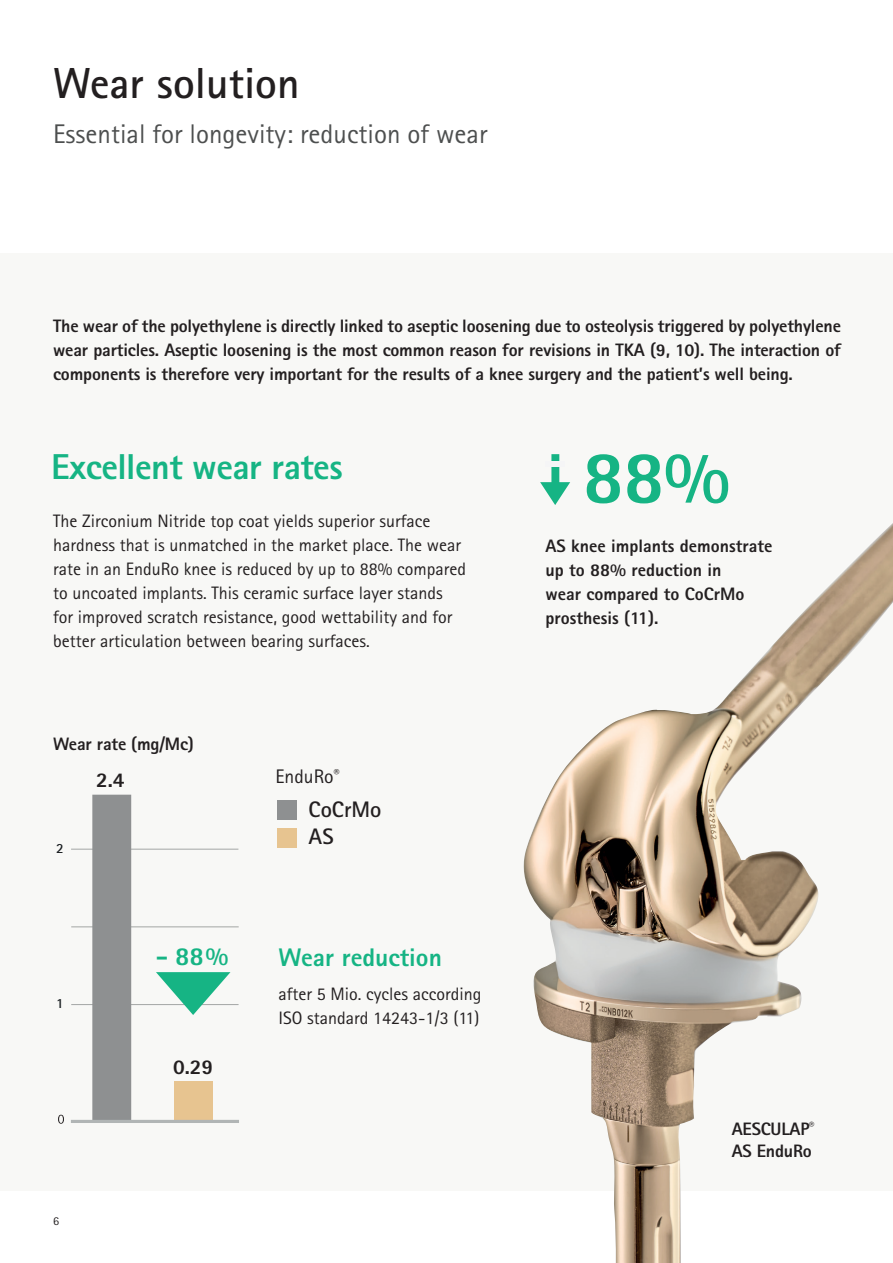
<style>
.page{position:relative;width:893px;height:1263px;background:#fff}
.page>*{position:absolute;margin:0;border:0;box-sizing:border-box;transform-origin:0 0}
.t1{font:800 75px "Rotis Sans Serif Pro";color:#16b484}
.t2{font:700 43.5px "Rotis Sans Serif Pro";color:#231f20}
.t3{font:800 36px "Rotis Sans Serif Pro";letter-spacing:-.015em;color:#16b484}
.t4{font:27px "Rotis Sans Serif Pro";color:#4d4f4f}
.t5{font:800 25.95px "Rotis Sans Serif Pro";color:#16b484}
.t6{font:800 25.5px "Rotis Sans Serif Pro";color:#16b484}
.t7{font:700 22.5px/27px "Rotis Sans Serif Pro";color:#231f20}
.t8{font:800 21px "Rotis Sans Serif Pro";color:#231f20}
.t9{font:19.65px "Rotis Sans Serif Pro";color:#231f20}
.t10{font:800 18px/24px "Rotis Sans Serif Pro";letter-spacing:-.01em;color:#231f20}
.t11{font:18px/24px "Rotis Sans Serif Pro";color:#231f20}
.t12{font:700 14.1px "Rotis Sans Serif Pro";color:#1a1e21}
.t13{font:12px "Rotis Sans Serif Pro";color:#231f20}
.s1{font-size:26.7px}
</style>
<div class="page">
<div style="left:0;top:253px;width:893px;height:938px;background:#f8f8f6"></div>
<img style="left:523px;top:523px;width:370px;height:740px">
<svg style="left:540px;top:482px;width:30px;height:23px"></svg>
<div style="left:551px;top:454px;width:8px;height:32px;background:#16b484"></div>
<div style="left:545px;top:460px;width:20px;height:6px;background:#f5f5f6"></div>
<hr style="left:71px;top:1004px;width:168px;height:1px;background:#a3a6a5">
<hr style="left:71px;top:926px;width:168px;height:1px;background:#a3a6a5">
<hr style="left:71px;top:849px;width:167px;height:1px;background:#a3a6a5">
<svg style="left:58px;top:1115px;width:6px;height:9px"></svg>
<div style="left:277px;top:828px;width:19px;height:19px;background:#e7c490"></div>
<div style="left:277px;top:801px;width:19px;height:19px;background:#8e9091"></div>
<div style="left:174px;top:1081px;width:39px;height:39px;background:#e7c490"></div>
<div style="left:92px;top:795px;width:39px;height:325px;background:#8e9091"></div>
<svg style="left:156px;top:972px;width:74px;height:43px"></svg>
<hr style="left:71px;top:1120px;width:168px;height:3px;background:#b1b5b5">
<h2 class="t2" style="left:53px;top:56px;width:248px">Wear solution</h2>
<h3 class="t4" style="left:53px;top:118px;width:436px">Essential for longevity: reduction of wear</h3>
<p class="t10" style="left:53px;top:314px;width:789px;text-align:justify">The wear of the polyethylene is directly linked to aseptic loosening due to osteolysis triggered by polyethylene wear particles. Aseptic loosening is the most common reason for revisions in TKA (9, 10). The interaction of components is therefore very important for the results of a knee surgery and the patient’s well being.</p>
<h3 class="t3" style="left:51px;top:444px;width:293px">Excellent wear rates</h3>
<p class="t11" style="left:53px;top:509px;width:414px">The Zirconium Nitride top coat yields superior surface hardness that is unmatched in the market place. The wear rate in an EnduRo knee is reduced by up to 88% compared to uncoated implants. This ceramic surface layer stands for improved scratch resistance, good wettability and for better articulation between bearing surfaces.</p>
<p class="t10" style="left:53px;top:732px;width:142px">Wear rate (mg/Mc)</p>
<p class="t12" style="left:56px;top:839px;width:9px">2</p>
<p class="t8" style="left:96px;top:767px;width:30px">2.4</p>
<p class="t12" style="left:56px;top:994px;width:9px">1</p>
<h3 class="t5" style="left:156px;top:940px;width:74px"><span class="s1">-</span> 88%</h3>
<p class="t8" style="left:173px;top:1053px;width:42px">0.29</p>
<p class="t9" style="left:275px;top:765px;width:65px">EnduRo<sup>®</sup></p>
<p class="t7" style="left:309px;top:796px;width:74px">CoCrMo<br>AS</p>
<h3 class="t6" style="left:279px;top:941px;width:165px">Wear reduction</h3>
<p class="t11" style="left:279px;top:982px;width:204px">after 5 Mio. cycles according<br>ISO standard 14243-1/3 (11)</p>
<p class="t13" style="left:53px;top:1213px;width:7px">6</p>
<h1 class="t1" style="left:582px;top:429px;width:149px">88%</h1>
<p class="t10" style="left:545px;top:534px;width:228px">AS knee implants demonstrate up to 88% reduction in<br>wear compared to CoCrMo prosthesis (11).</p>
<p class="t10" style="left:732px;top:1118px;width:84px;line-height:21.6px">AESCULAP<sup>®<br></sup>AS EnduRo</p>
</div>
